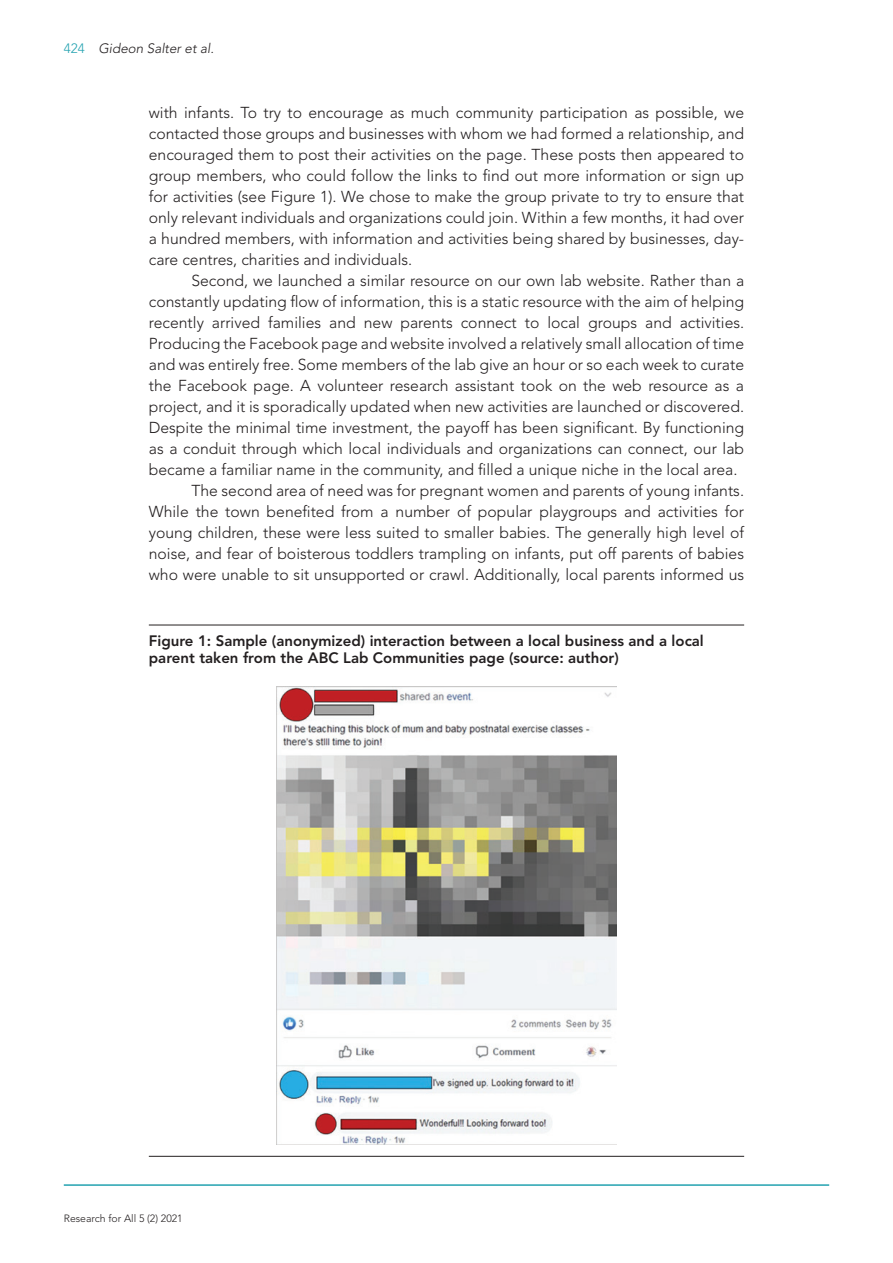
<style>
.page{position:relative;width:893px;height:1263px;background:#fff}
.page>*{position:absolute;margin:0;border:0;box-sizing:border-box;transform-origin:0 0}
.t1{font:300 15.75px/21px "Avenir LT Std";color:#231f20;text-align:justify}
.t2{font:800 15px/16.5px "Avenir LT Std";color:#231f20}
.t3{font:italic 300 13.5px "Avenir LT Std";color:#231f20}
.t4{font:300 10.5px "Avenir LT Std";color:#231f20}
.s1{font-style:normal;color:#23a2b0}
</style>
<div class="page">
<hr style="left:64px;top:1184px;width:765px;height:2px;background:#23a2b0">
<hr style="left:149px;top:625px;width:595px;height:1px;background:#231f20">
<hr style="left:149px;top:1156px;width:595px;height:1px;background:#231f20">
<img style="left:276px;top:686px;width:340px;height:459px">
<p class="t3" style="left:64px;top:40px;width:152px"><span class="s1">424</span> Gideon Salter et al.</p>
<p class="t1" style="left:149px;top:102px;width:597px">with infants. To try to encourage as much community participation as possible, we contacted those groups and businesses with whom we had formed a relationship, and encouraged them to post their activities on the page. These posts then appeared to group members, who could follow the links to find out more information or sign up for activities (see Figure 1). We chose to make the group private to try to ensure that only relevant individuals and organizations could join. Within a few months, it had over a hundred members, with information and activities being shared by businesses, day&shy;care centres, charities and individuals.</p>
<p class="t1" style="left:191px;top:270px;width:554px">Second, we launched a similar resource on our own lab website. Rather than a</p>
<p class="t1" style="left:149px;top:291px;width:597px">constantly updating flow of information, this is a static resource with the aim of helping</p>
<p class="t1" style="left:149px;top:312px;width:597px">recently arrived families and new parents connect to local groups and activities.</p>
<p class="t1" style="left:149px;top:333px;width:597px">Producing the Facebook page and website involved a relatively small allocation of time</p>
<p class="t1" style="left:149px;top:354px;width:597px">and was entirely free. Some members of the lab give an hour or so each week to curate</p>
<p class="t1" style="left:149px;top:375px;width:597px">the Facebook page. A volunteer research assistant took on the web resource as a</p>
<p class="t1" style="left:149px;top:396px;width:597px">project, and it is sporadically updated when new activities are launched or discovered.</p>
<p class="t1" style="left:149px;top:417px;width:597px">Despite the minimal time investment, the payoff has been significant. By functioning</p>
<p class="t1" style="left:149px;top:438px;width:597px">as a conduit through which local individuals and organizations can connect, our lab</p>
<p class="t1" style="left:149px;top:459px;width:590px">became a familiar name in the community, and filled a unique niche in the local area.</p>
<p class="t1" style="left:191px;top:480px;width:554px">The second area of need was for pregnant women and parents of young infants.</p>
<p class="t1" style="left:149px;top:501px;width:597px">While the town benefited from a number of popular playgroups and activities for</p>
<p class="t1" style="left:149px;top:522px;width:597px">young children, these were less suited to smaller babies. The generally high level of</p>
<p class="t1" style="left:149px;top:543px;width:597px">noise, and fear of boisterous toddlers trampling on infants, put off parents of babies</p>
<p class="t1" style="left:149px;top:564px;width:597px">who were unable to sit unsupported or crawl. Additionally, local parents informed us</p>
<p class="t2" style="left:149px;top:633px;width:556px">Figure 1: Sample (anonymized) interaction between a local business and a local parent taken from the ABC Lab Communities page (source: author)</p>
<p class="t4" style="left:64px;top:1212px;width:120px">Research for All 5 (2) 2021</p>
</div>
